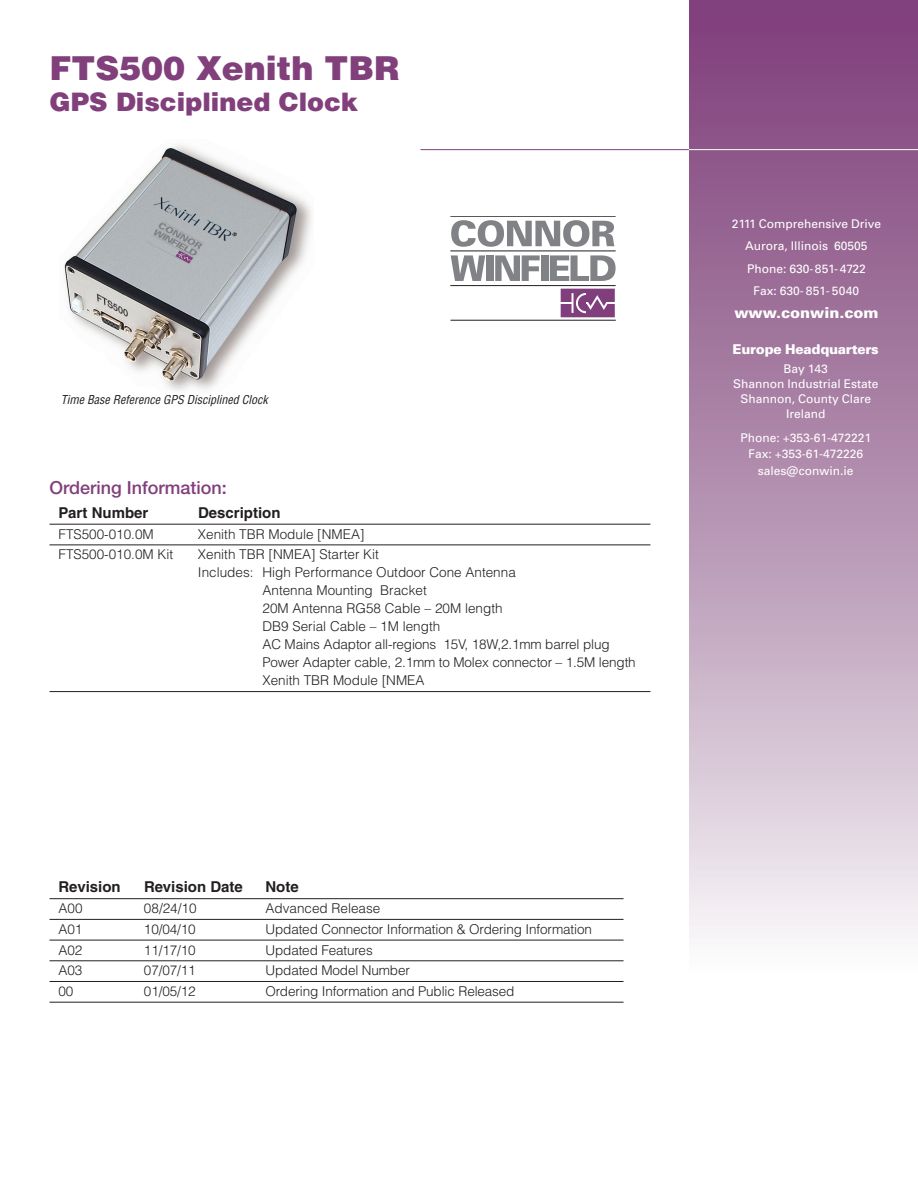
<style>
.page{position:relative;width:918px;height:1188px;background:#fff}
.page>*{position:absolute;margin:0;border:0;box-sizing:border-box;transform-origin:0 0}
.Headline{font:900 33px "Helvetica";color:#813f7c}
.Headline-2{font:900 25.5px "Helvetica";color:#813f7c}
.Subhead_1{font:500 18px "Helvetica Neue";color:#813f7c}
.Chart_head{font:700 15px "Helvetica";color:#231f20}
.t1{font:900 15px "Univers";color:#fff}
.Chart{font:300 13.5px "Helvetica";letter-spacing:-.01em;color:#231f20}
.t2{font:900 13.5px "Univers";letter-spacing:-.015em;color:#fff}
.t3{font:12px "Univers";color:#fff}
.t4{font:italic condensed 12px "Helvetica";color:#231f20}
</style>
<div class="page">
<img style="left:689px;top:0;width:229px;height:938px">
<hr style="left:688px;top:149px;width:230px;height:1px;background:#fff">
<hr style="left:420px;top:149px;width:269px;height:1px;background:#81407e">
<svg style="left:451px;top:220px;width:164px;height:27px"></svg>
<svg style="left:451px;top:255px;width:34px;height:26px"></svg>
<div style="left:487px;top:255px;width:7px;height:26px;background:#808285"></div>
<svg style="left:495px;top:255px;width:45px;height:26px"></svg>
<div style="left:541px;top:255px;width:7px;height:26px;background:#808285"></div>
<svg style="left:550px;top:255px;width:66px;height:26px"></svg>
<hr style="left:450px;top:216px;width:166px;height:1px;background:#231f20">
<hr style="left:450px;top:251px;width:166px;height:1px;background:#231f20">
<hr style="left:450px;top:285px;width:166px;height:1px;background:#231f20">
<svg style="left:561px;top:289px;width:54px;height:28px;background:#92598e"></svg>
<hr style="left:451px;top:320px;width:165px;height:1px;background:#231f20">
<hr style="left:50px;top:898px;width:574px;height:1px;background:#231f20">
<hr style="left:50px;top:919px;width:574px;height:1px;background:#231f20">
<hr style="left:50px;top:940px;width:574px;height:1px;background:#231f20">
<hr style="left:50px;top:961px;width:574px;height:1px;background:#231f20">
<hr style="left:50px;top:981px;width:574px;height:1px;background:#231f20">
<hr style="left:50px;top:1002px;width:574px;height:1px;background:#231f20">
<img style="left:64px;top:145px;width:248px;height:246px">
<hr style="left:50px;top:524px;width:600px;height:1px;background:#231f20">
<hr style="left:50px;top:545px;width:600px;height:1px;background:#231f20">
<hr style="left:50px;top:691px;width:600px;height:1px;background:#231f20">
<p class="Headline" style="left:50px;top:47px;width:352px">FTS500 Xenith TBR</p>
<p class="Headline-2" style="left:50px;top:85px;width:310px">GPS Disciplined Clock</p>
<p class="t4" style="left:61px;top:392px;width:208px">Time Base Reference GPS Disciplined Clock</p>
<p class="Subhead_1" style="left:50px;top:477px;width:179px">Ordering Information:</p>
<p class="Chart_head" style="left:58px;top:503px;width:91px">Part Number</p>
<p class="Chart_head" style="left:198px;top:503px;width:84px">Description</p>
<p class="Chart" style="left:58px;top:525px;width:97px">FTS500-010.0M</p>
<p class="Chart" style="left:198px;top:525px;width:168px">Xenith TBR Module [NMEA]</p>
<p class="Chart" style="left:58px;top:546px;width:116px">FTS500-010.0M Kit</p>
<p class="Chart" style="left:198px;top:546px;width:183px">Xenith TBR [NMEA] Starter Kit</p>
<p class="Chart" style="left:198px;top:564px;width:319px">Includes: High Performance Outdoor Cone Antenna</p>
<p class="Chart" style="left:262px;top:582px;width:166px">Antenna Mounting Bracket</p>
<p class="Chart" style="left:262px;top:600px;width:242px">20M Antenna RG58 Cable – 20M length</p>
<p class="Chart" style="left:262px;top:618px;width:179px">DB9 Serial Cable – 1M length</p>
<p class="Chart" style="left:262px;top:636px;width:349px">AC Mains Adaptor all-regions 15V, 18W,2.1mm barrel plug</p>
<p class="Chart" style="left:262px;top:654px;width:375px">Power Adapter cable, 2.1mm to Molex connector – 1.5M length</p>
<p class="Chart" style="left:262px;top:672px;width:164px">Xenith TBR Module [NMEA</p>
<p class="Chart_head" style="left:58px;top:878px;width:64px">Revision</p>
<p class="Chart_head" style="left:144px;top:878px;width:100px">Revision Date</p>
<p class="Chart_head" style="left:266px;top:878px;width:35px">Note</p>
<p class="Chart" style="left:58px;top:900px;width:26px">A00</p>
<p class="Chart" style="left:144px;top:900px;width:54px">08/24/10</p>
<p class="Chart" style="left:265px;top:900px;width:116px">Advanced Release</p>
<p class="Chart" style="left:58px;top:921px;width:25px">A01</p>
<p class="Chart" style="left:144px;top:921px;width:53px">10/04/10</p>
<p class="Chart" style="left:265px;top:921px;width:328px">Updated Connector Information &amp; Ordering Information</p>
<p class="Chart" style="left:58px;top:941px;width:25px">A02</p>
<p class="Chart" style="left:144px;top:941px;width:53px">11/17/10</p>
<p class="Chart" style="left:265px;top:941px;width:109px">Updated Features</p>
<p class="Chart" style="left:58px;top:962px;width:25px">A03</p>
<p class="Chart" style="left:144px;top:962px;width:53px">07/07/11</p>
<p class="Chart" style="left:265px;top:962px;width:146px">Updated Model Number</p>
<p class="Chart" style="left:58px;top:983px;width:16px">00</p>
<p class="Chart" style="left:144px;top:983px;width:53px">01/05/12</p>
<p class="Chart" style="left:265px;top:983px;width:251px">Ordering Information and Public Released</p>
<p class="t3" style="left:732px;top:217px;width:151px">2111 Comprehensive Drive</p>
<p class="t3" style="left:745px;top:239px;width:124px">Aurora, Illinois 60505</p>
<p class="t3" style="left:747px;top:262px;width:120px">Phone: 630-851-4722</p>
<p class="t3" style="left:754px;top:284px;width:107px">Fax: 630- 851- 5040</p>
<p class="t1" style="left:734px;top:303px;width:146px">www.conwin.com</p>
<p class="t2" style="left:733px;top:341px;width:148px">Europe Headquarters</p>
<p class="t3" style="left:784px;top:362px;width:46px">Bay 143</p>
<p class="t3" style="left:733px;top:377px;width:147px">Shannon Industrial Estate</p>
<p class="t3" style="left:740px;top:392px;width:132px">Shannon, County Clare</p>
<p class="t3" style="left:786px;top:407px;width:41px">Ireland</p>
<p class="t3" style="left:740px;top:430px;width:132px">Phone: +353-61-472221</p>
<p class="t3" style="left:748px;top:447px;width:116px">Fax: +353-61-472226</p>
<p class="t3" style="left:758px;top:463px;width:97px">sales@conwin.ie</p>
</div>
